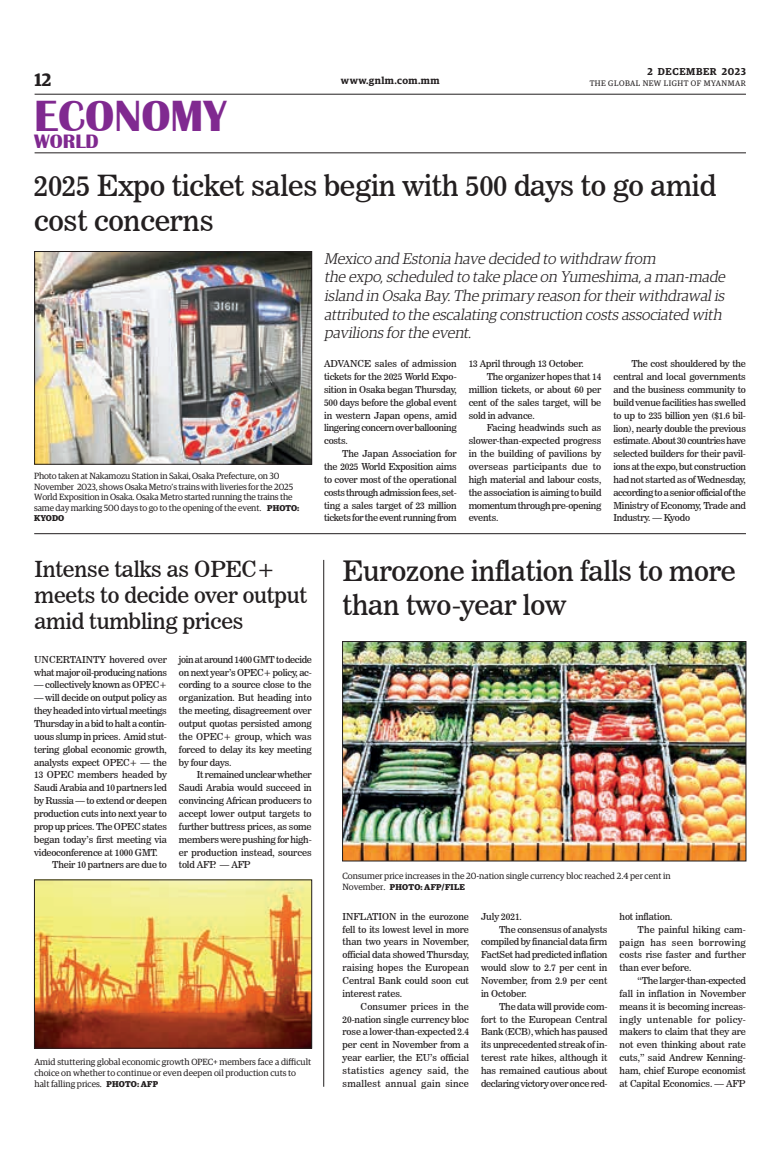
<style>
.page{position:relative;width:773px;height:1152px;background:#fff}
.page>*{position:absolute;margin:0;border:0;box-sizing:border-box;transform-origin:0 0}
.t1{font:700 45px "Britannic";color:#802990}
._2_Clm_Head{font:29px/34.8px "News 706 BT Roman C";letter-spacing:-.01em;color:#231f20}
._2_Clm_Head-2{font:28px/33.6px "News 706 BT Roman C";letter-spacing:-.01em;color:#231f20}
._2_Clm_Head-3{font:22px/26.4px "News 706 BT Roman C";letter-spacing:-.01em;color:#231f20}
.t2{font:700 20px "Britannic";color:#802990}
.t3{font:600 18px "Guardian Egyp";color:#231f20}
.t4{font:italic 300 15.5px/18.6px "Guardian Egyp";color:#231f20}
.t5{font:600 10px "Guardian Egyp";letter-spacing:.055em;color:#231f20}
._2nd_Body{font:9.5px/12.9px "News 706 BT Roman C";letter-spacing:-.015em;color:#231f20;text-align:justify}
.Normal_Para{font:9.5px/12.9px "News 706 BT Roman C";letter-spacing:-.02em;color:#231f20;text-align:justify}
.t6{font:9px/10.8px "Guardian Egyp";letter-spacing:-.015em;color:#231f20}
.t7{font:700 8.5px "Guardian Egyp";letter-spacing:.02em;color:#231f20}
.t8{font:8px "Guardian Egyp";letter-spacing:.06em;color:#231f20}
.s1{font-weight:700;font-size:8.5px}
.s2{font-weight:400;font-size:9px}
</style>
<div class="page">
<hr style="left:35px;top:94px;width:711px;height:1px;background:#231f20">
<hr style="left:35px;top:153px;width:711px;height:1px;background:#231f20">
<img style="left:36px;top:253px;width:274px;height:209px">
<div style="left:34px;top:251px;width:278px;height:213px;border:1px solid #231f20"></div>
<hr style="left:34px;top:533px;width:712px;height:1px;background:#231f20">
<img style="left:344px;top:643px;width:400px;height:216px">
<div style="left:342px;top:641px;width:404px;height:220px;border:1px solid #231f20"></div>
<img style="left:36px;top:882px;width:274px;height:164px">
<div style="left:34px;top:880px;width:278px;height:168px;border:1px solid #231f20"></div>
<hr style="left:323px;top:560px;width:1px;height:527px;background:#231f20">
<h3 class="t3" style="left:35px;top:67px;width:18px">12</h3>
<p class="t5" style="left:647px;top:64px;width:100px">2 DECEMBER 2023</p>
<p class="t5" style="left:341px;top:73px;width:100px">www.gnlm.com.mm</p>
<p class="t8" style="left:589px;top:78px;width:158px">THE GLOBAL NEW LIGHT OF MYANMAR</p>
<h1 class="t1" style="left:34px;top:90px;width:194px">ECONOMY</h1>
<h3 class="t2" style="left:34px;top:130px;width:66px">WORLD</h3>
<p class="_2_Clm_Head" style="left:34px;top:169px;width:683px">2025 Expo ticket sales begin with 500 days to go amid cost concerns</p>
<p class="t4" style="left:324px;top:248px;width:406px">Mexico and Estonia have decided to withdraw from<br>the expo,scheduled to take place on Yumeshima,a man-made island in Osaka Bay.The primary reason fortheirwithdrawalis attributed to the escalating construction costs associated with pavilions forthe event.</p>
<p class="Normal_Para" style="left:324px;top:357px;width:134px">ADVANCE sales of admission tickets for the 2025 World Expo&shy;sition in Osaka began Thursday, 500 days before the global event in western Japan opens, amid lingering concern over ballooning costs.</p>
<p class="_2nd_Body" style="left:324px;top:447px;width:134px;text-indent:18px">The Japan Association for the 2025 World Exposition aims to cover most of the operational costs through admission fees, set&shy;ting a sales target of 23 million tickets for the event running from</p>
<p class="_2nd_Body" style="left:468px;top:357px;width:116px">13 April through 13 October.</p>
<p class="_2nd_Body" style="left:468px;top:370px;width:134px;text-indent:18px">The organizer hopes that 14 million tickets, or about 60 per cent of the sales target, will be sold in advance.</p>
<p class="_2nd_Body" style="left:468px;top:422px;width:134px;text-indent:18px">Facing headwinds such as slower-than-expected progress in the building of pavilions by overseas participants due to high material and labour costs, the association is aiming to build momentum through pre-opening events.</p>
<p class="_2nd_Body" style="left:613px;top:357px;width:134px;text-indent:18px">The cost shouldered by the central and local governments and the business community to build venue facilities has swelled to up to 235 billion yen ($1.6 bil&shy;lion), nearly double the previous estimate. About 30 countries have selected builders for their pavil&shy;ions at the expo, but construction had not started as of Wednesday, according to a senior official of the Ministry of Economy, Trade and Industry. — Kyodo</p>
<p class="t6" style="left:34px;top:470px;width:267px">Photo taken at Nakamozu Station in Sakai, Osaka Prefecture, on 30<br>November 2023, shows Osaka Metro’s trains with liveries for the 2025<br>World Exposition in Osaka. Osaka Metro started running the trains the same day marking 500 days to go to the opening of the event. <span class="s1">PHOTO:</span></p>
<p class="t7" style="left:34px;top:512px;width:31px">KYODO</p>
<p class="_2_Clm_Head-3" style="left:34px;top:555px;width:274px">Intense talks as OPEC+ meets to decide over output amid tumbling prices</p>
<p class="Normal_Para" style="left:34px;top:653px;width:134px">UNCERTAINTY hovered over what major oil-producing nations</p>
<p class="Normal_Para" style="left:34px;top:679px;width:134px">— collectively known as OPEC+</p>
<p class="Normal_Para" style="left:34px;top:691px;width:134px">— will decide on output policy as they headed into virtual meetings Thursday in a bid to halt a contin&shy;uous slump in prices. Amid stut&shy;tering global economic growth, analysts expect OPEC+ — the 13 OPEC members headed by Saudi Arabia and 10 partners led by Russia — to extend or deepen production cuts into next year to prop up prices. The OPEC states began today’s first meeting via videoconference at 1000 GMT.</p>
<p class="_2nd_Body" style="left:52px;top:858px;width:116px">Their 10 partners are due to</p>
<p class="_2nd_Body" style="left:179px;top:653px;width:134px">join at around 1400 GMT to decide on next year’s OPEC+ policy, ac&shy;cording to a source close to the organization. But heading into the meeting, disagreement over output quotas persisted among the OPEC+ group, which was forced to delay its key meeting by four days.</p>
<p class="_2nd_Body" style="left:179px;top:769px;width:134px;text-indent:18px">It remained unclear whether Saudi Arabia would succeed in convincing African producers to accept lower output targets to further buttress prices, as some members were pushing for high&shy;er production instead, sources told AFP. — AFP</p>
<p class="t6" style="left:34px;top:1056px;width:278px">Amid stuttering global economic growth OPEC+ members face a difficult choice on whether to continue or even deepen oil production cuts to halt falling prices. <span class="s1">PHOTO: AFP</span></p>
<p class="_2_Clm_Head-2" style="left:342px;top:554px;width:395px">Eurozone inflation falls to more than two-year low</p>
<p class="t6" style="left:342px;top:870px;width:330px">Consumer price increases in the 20-nation single currency bloc reached 2.4 per cent in</p>
<p class="t7" style="left:342px;top:881px;width:124px"><span class="s2">November.</span> PHOTO: AFP/FILE</p>
<p class="Normal_Para" style="left:342px;top:910px;width:128px">INFLATION in the eurozone fell to its lowest level in more than two years in November, official data showed Thursday, raising hopes the European Central Bank could soon cut interest rates.</p>
<p class="_2nd_Body" style="left:342px;top:1000px;width:128px;text-indent:18px">Consumer prices in the 20-nation single currency bloc rose a lower-than-expected 2.4 per cent in November from a year earlier, the EU’s official statistics agency said, the smallest annual gain since</p>
<p class="_2nd_Body" style="left:481px;top:910px;width:42px">July 2021.</p>
<p class="_2nd_Body" style="left:481px;top:923px;width:128px;text-indent:18px">The consensus of analysts compiled by financial data firm FactSet had predicted inflation would slow to 2.7 per cent in November, from 2.9 per cent in October.</p>
<p class="_2nd_Body" style="left:481px;top:1000px;width:128px;text-indent:18px">The data will provide com&shy;fort to the European Central Bank (ECB), which has paused its unprecedented streak of in&shy;terest rate hikes, although it has remained cautious about declaring victory over once red-</p>
<p class="_2nd_Body" style="left:619px;top:910px;width:55px">hot inflation.</p>
<p class="_2nd_Body" style="left:619px;top:923px;width:128px;text-indent:18px">The painful hiking cam&shy;paign has seen borrowing costs rise faster and further than ever before.</p>
<p class="_2nd_Body" style="left:619px;top:974px;width:128px;text-indent:18px">“The larger-than-expected fall in inflation in November means it is becoming increas&shy;ingly untenable for policy&shy;makers to claim that they are not even thinking about rate cuts,” said Andrew Kenning&shy;ham, chief Europe economist at Capital Economics. — AFP</p>
</div>
